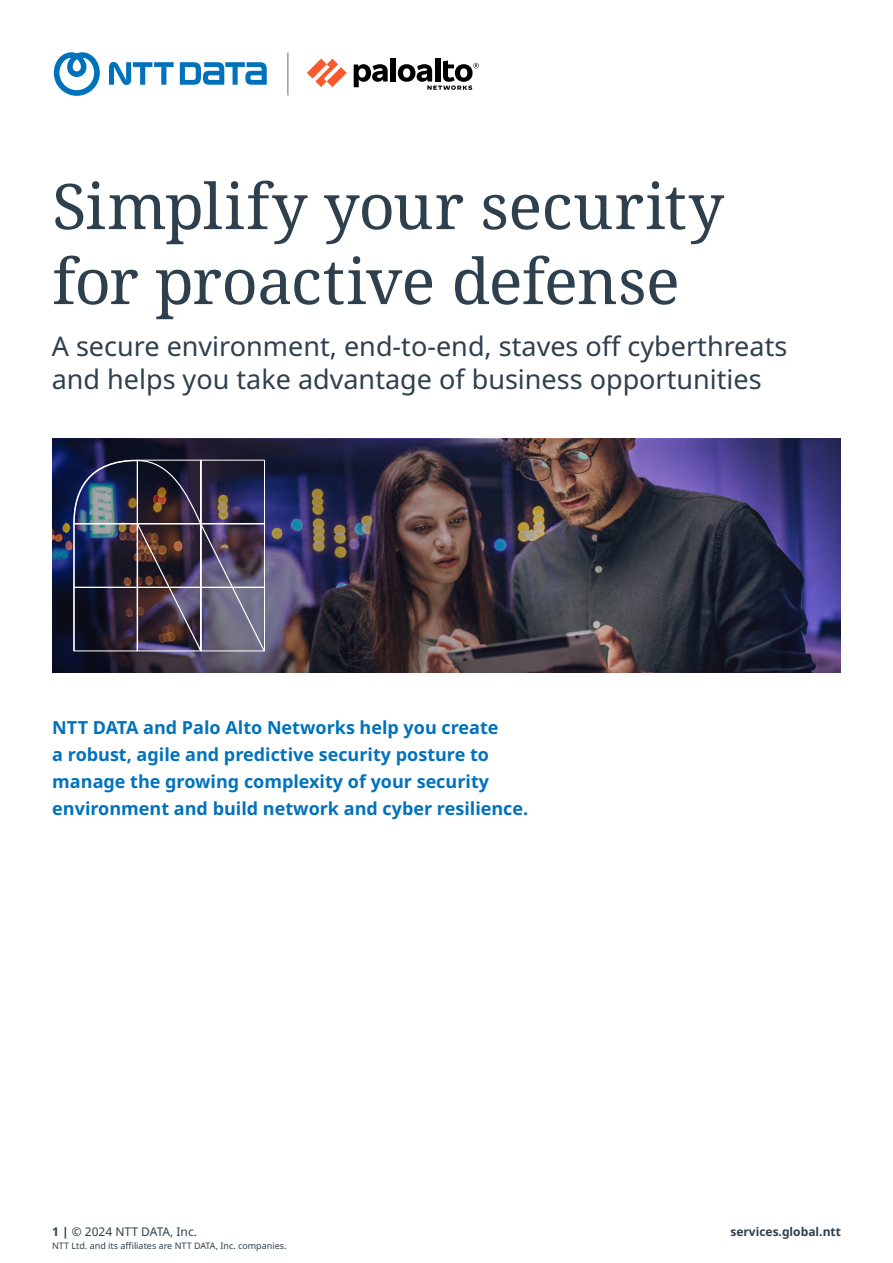
<style>
.page{position:relative;width:893px;height:1263px;background:#fff}
.page>*{position:absolute;margin:0;border:0;box-sizing:border-box;transform-origin:0 0}
.t1{font:63px/75px "Noto Serif";letter-spacing:-.01em;color:#2e404d}
.t2{font:27px/32.4px "Noto Sans";color:#2e404d}
.t3{font:700 18px/27px "Noto Sans";color:#0072bc}
.t4{font:12px "Noto Sans";color:#2e404d}
.t5{font:700 12px "Noto Sans";color:#2e404d}
.t6{font:9px "Noto Sans";color:#2e404d}
.s1{font-weight:700}
</style>
<div class="page">
<img style="left:52px;top:439px;width:789px;height:233px">
<img style="left:73px;top:459px;width:193px;height:193px">
<hr style="left:287px;top:53px;width:2px;height:42px;background:#949494">
<svg style="left:54px;top:52px;width:46px;height:44px"></svg>
<svg style="left:180px;top:62px;width:87px;height:23px"></svg>
<svg style="left:109px;top:62px;width:65px;height:23px"></svg>
<svg style="left:307px;top:59px;width:40px;height:28px"></svg>
<div style="left:391px;top:58px;width:5px;height:24px;background:#000"></div>
<svg style="left:354px;top:64px;width:34px;height:23px"></svg>
<div style="left:435px;top:58px;width:5px;height:24px;background:#000"></div>
<svg style="left:398px;top:61px;width:81px;height:29px"></svg>
<h1 class="t1" style="left:52px;top:171px;width:673px">Simplify your security for proactive defense</h1>
<h2 class="t2" style="left:52px;top:331px;width:737px">A secure environment, end-to-end, staves off cyberthreats and helps you take advantage of business opportunities</h2>
<p class="t3" style="left:52px;top:714px;width:477px">NTT DATA and Palo Alto Networks help you create<br>a robust, agile and predictive security posture to manage the growing complexity of your security environment and build network and cyber resilience.</p>
<p class="t4" style="left:52px;top:1225px;width:146px"><span class="s1">1 |</span> © 2024 NTT DATA, Inc.</p>
<p class="t6" style="left:52px;top:1240px;width:236px">NTT Ltd. and its affiliates are NTT DATA, Inc. companies.</p>
<p class="t5" style="left:730px;top:1225px;width:112px">services.global.ntt</p>
</div>
